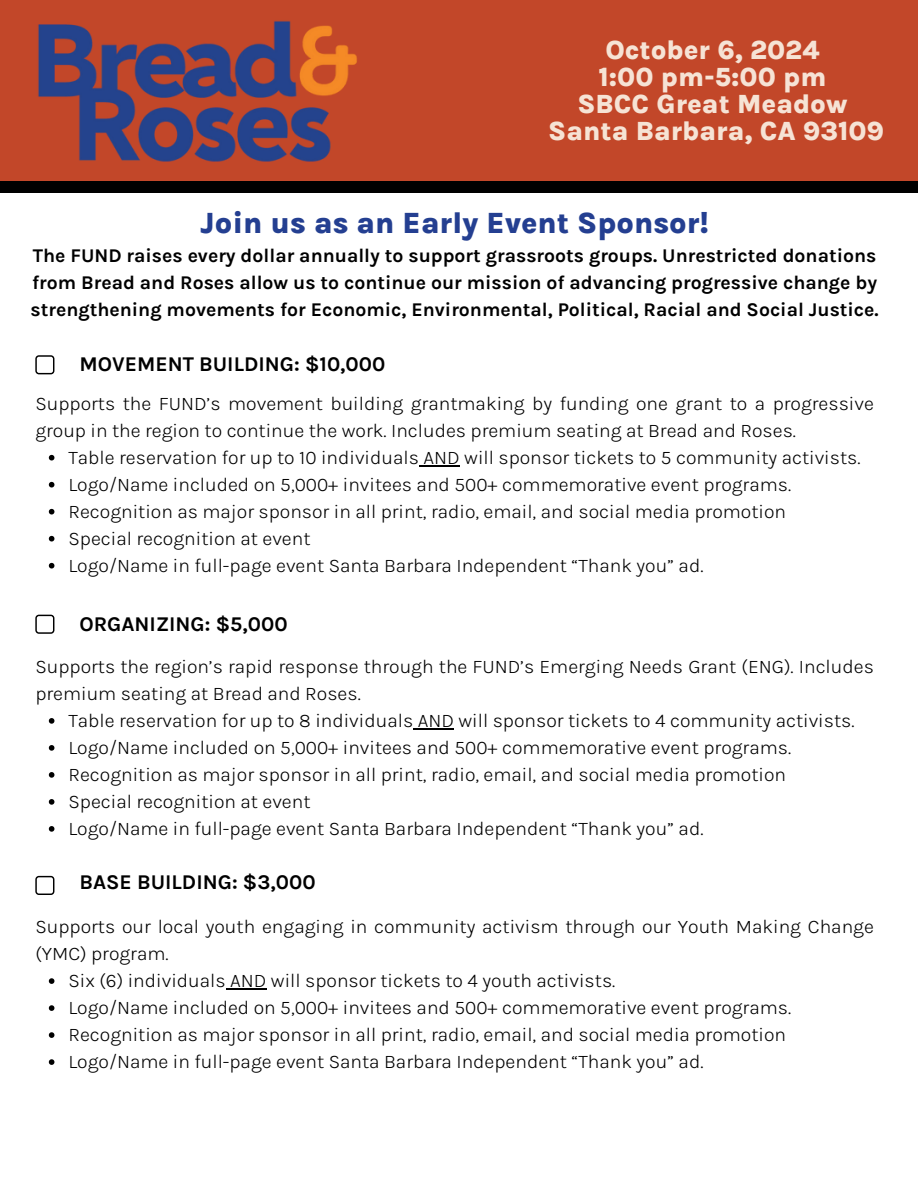
<style>
.page{position:relative;width:918px;height:1188px;background:#fff}
.page>*{position:absolute;margin:0;border:0;box-sizing:border-box;transform-origin:0 0}
.t1{font:800 30px "Karla";color:#243f91}
.t2{font:800 27px/27px "Karla";color:#f6e3d5;text-align:center}
.t3{font:700 21px "Karla";color:#000}
.t4{font:300 19.5px/27px "Karla";color:#000}
.t5{font:700 19.5px/26.8px "Karla";color:#000;text-align:justify}
</style>
<div class="page">
<div style="left:0;top:0;width:918px;height:184px;background:#c24729"></div>
<div style="left:0;top:182px;width:918px;height:11px;background:#000"></div>
<img style="left:38px;top:20px;width:319px;height:142px">
<svg style="left:49px;top:455px;width:5px;height:6px"></svg>
<hr style="left:419px;top:465px;width:41px;height:1px;background:#000">
<svg style="left:49px;top:482px;width:5px;height:6px"></svg>
<svg style="left:49px;top:509px;width:5px;height:6px"></svg>
<svg style="left:49px;top:536px;width:5px;height:6px"></svg>
<svg style="left:49px;top:563px;width:5px;height:6px"></svg>
<svg style="left:49px;top:718px;width:5px;height:6px"></svg>
<hr style="left:413px;top:728px;width:41px;height:1px;background:#000">
<svg style="left:49px;top:745px;width:5px;height:6px"></svg>
<svg style="left:49px;top:772px;width:5px;height:6px"></svg>
<svg style="left:49px;top:799px;width:5px;height:6px"></svg>
<svg style="left:49px;top:826px;width:5px;height:6px"></svg>
<svg style="left:49px;top:978px;width:5px;height:6px"></svg>
<hr style="left:226px;top:988px;width:40px;height:2px;background:#000">
<svg style="left:49px;top:1005px;width:5px;height:6px"></svg>
<svg style="left:49px;top:1032px;width:5px;height:6px"></svg>
<svg style="left:49px;top:1059px;width:5px;height:6px"></svg>
<svg style="left:35px;top:355px;width:19px;height:19px"></svg>
<svg style="left:35px;top:615px;width:19px;height:19px"></svg>
<svg style="left:35px;top:876px;width:19px;height:19px"></svg>
<h2 class="t2" style="left:548px;top:37px;width:337px">October 6, 2024<br>1:00 pm-5:00 pm<br>SBCC Great Meadow<br>Santa Barbara, CA 93109</h2>
<h1 class="t1" style="left:200px;top:206px;width:510px">Join us as an Early Event Sponsor!</h1>
<p class="t5" style="left:31px;top:242px;width:850px">The FUND raises every dollar annually to support grassroots groups. Unrestricted donations from Bread and Roses allow us to continue our mission of advancing progressive change by strengthening movements for Economic, Environmental, Political, Racial and Social Justice.</p>
<p class="t3" style="left:79px;top:352px;width:308px">MOVEMENT BUILDING: $10,000</p>
<p class="t4" style="left:35px;top:390px;width:840px">Supports the FUND’s movement building grantmaking by funding one grant to a progressive group in the region to continue the work. Includes premium seating at Bread and Roses.</p>
<p class="t4" style="left:68px;top:444px;width:794px">Table reservation for up to 10 individuals AND will sponsor tickets to 5 community activists.<br>Logo/Name included on 5,000+ invitees and 500+ commemorative event programs.<br>Recognition as major sponsor in all print, radio, email, and social media promotion<br>Special recognition at event<br>Logo/Name in full-page event Santa Barbara Independent “Thank you” ad.</p>
<p class="t3" style="left:79px;top:612px;width:210px">ORGANIZING: $5,000</p>
<p class="t4" style="left:35px;top:653px;width:840px">Supports the region’s rapid response through the FUND’s Emerging Needs Grant (ENG). Includes premium seating at Bread and Roses.</p>
<p class="t4" style="left:68px;top:707px;width:788px">Table reservation for up to 8 individuals AND will sponsor tickets to 4 community activists.<br>Logo/Name included on 5,000+ invitees and 500+ commemorative event programs.<br>Recognition as major sponsor in all print, radio, email, and social media promotion<br>Special recognition at event<br>Logo/Name in full-page event Santa Barbara Independent “Thank you” ad.</p>
<p class="t3" style="left:79px;top:870px;width:238px">BASE BUILDING: $3,000</p>
<p class="t4" style="left:35px;top:913px;width:840px">Supports our local youth engaging in community activism through our Youth Making Change</p>
<p class="t4" style="left:35px;top:940px;width:135px">(YMC) program.</p>
<p class="t4" style="left:68px;top:967px;width:548px">Six (6) individuals AND will sponsor tickets to 4 youth activists.</p>
<p class="t4" style="left:68px;top:994px;width:724px">Logo/Name included on 5,000+ invitees and 500+ commemorative event programs.</p>
<p class="t4" style="left:68px;top:1021px;width:719px">Recognition as major sponsor in all print, radio, email, and social media promotion</p>
<p class="t4" style="left:68px;top:1048px;width:637px">Logo/Name in full-page event Santa Barbara Independent “Thank you” ad.</p>
</div>
